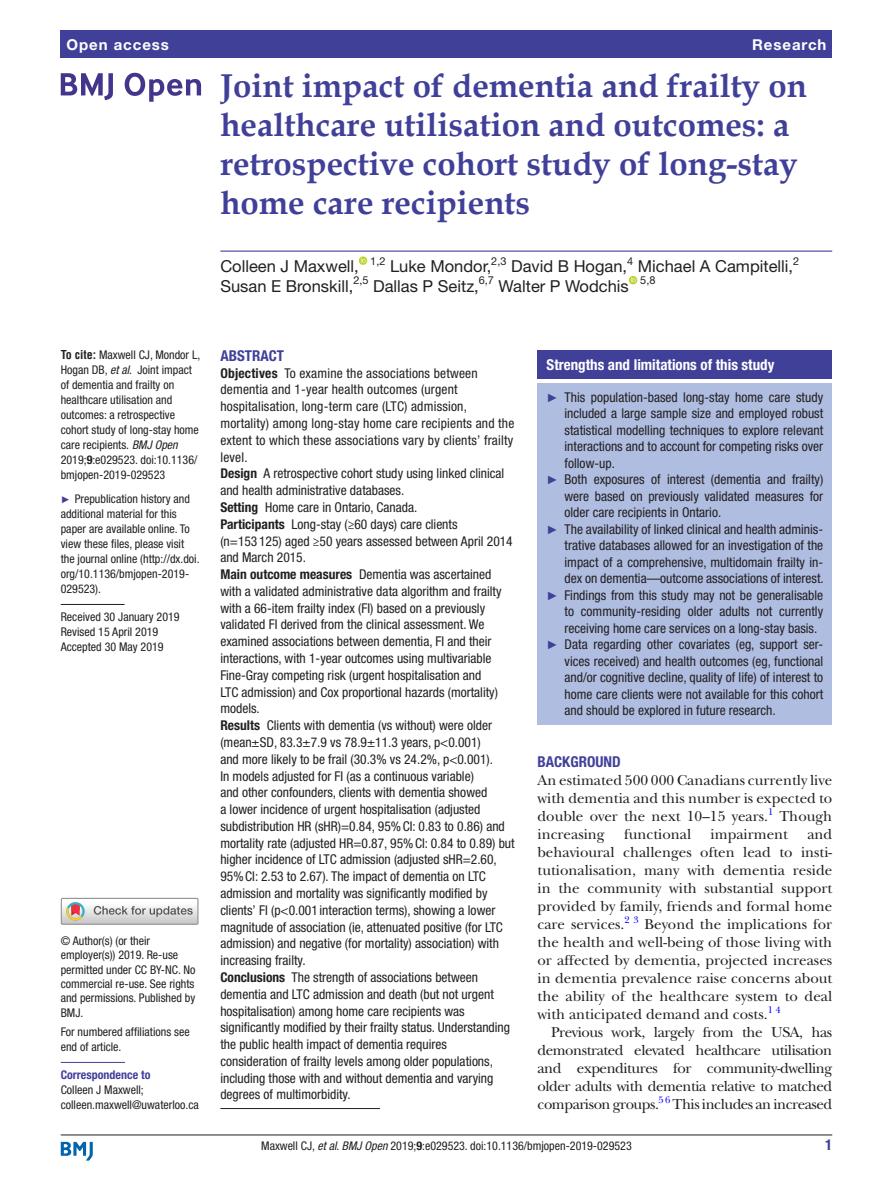
<style>
.page{position:relative;width:893px;height:1191px;background:#fff}
.page>*{position:absolute;margin:0;border:0;box-sizing:border-box;transform-origin:0 0}
.t1{font:700 33px/39px "Book Antiqua";color:#414099}
.t2{font:16.5px "Helvetica Neue LT Std";color:#231f20}
.t3{font:15px/18px "New Baskerville";color:#231f20;text-align:justify}
.t4{font:700 condensed 15px "Helvetica Neue LT Std";color:#fff}
.t5{font:15px "New Baskerville";letter-spacing:-.03em;color:#231f20}
.t6{font:700 condensed 15px "Helvetica Neue LT Std";color:#414099}
.t7{font:700 15px "Helvetica Neue LT Std";letter-spacing:.065em;color:#fff}
.t8{font:condensed 13.5px/16.8px "Helvetica Neue LT Std";color:#231f20}
.t9{font:condensed 12px/15px "Helvetica Neue LT Std";color:#231f20}
.t10{font:700 condensed 12px "Helvetica Neue LT Std";color:#414099}
.t11{font:10.95px "Helvetica Neue LT Std";color:#231f20}
.t12{font:9.9px "New Baskerville";color:#00f}
.s1{font-family:"Helvetica LT Std";font-weight:700}
.s2{font-style:italic}
.s3{font-weight:700}
.s4{font-family:"Arial";font-stretch:normal;font-size:9.75px;color:#414099}
.s5{font-family:"Arial";font-stretch:normal;font-size:12px;color:#414099}
</style>
<div class="page">
<hr style="left:61px;top:1134px;width:771px;height:1px;background:#231f20">
<svg style="left:61px;top:1141px;width:32px;height:19px"></svg>
<div style="left:61px;top:31px;width:771px;height:27px;background:#414099"></div>
<hr style="left:220px;top:250px;width:612px;height:2px;background:#414099">
<svg style="left:359px;top:256px;width:8px;height:9px"></svg>
<svg style="left:629px;top:276px;width:8px;height:8px"></svg>
<hr style="left:61px;top:604px;width:64px;height:1px;background:#231f20">
<hr style="left:61px;top:1062px;width:64px;height:1px;background:#414099">
<svg style="left:61px;top:73px;width:52px;height:27px"></svg>
<svg style="left:125px;top:73px;width:76px;height:29px"></svg>
<div style="left:61px;top:897px;width:138px;height:27px;border:1px solid #969090"></div>
<svg style="left:61px;top:898px;width:137px;height:26px"></svg>
<hr style="left:220px;top:1108px;width:160px;height:1px;background:#231f20">
<div style="left:538px;top:350px;width:294px;height:29px;background:#414099"></div>
<div style="left:538px;top:383px;width:294px;height:341px;background:#afbde1"></div>
<p class="t7" style="left:66px;top:35px;width:104px">Open access</p>
<p class="t7" style="left:752px;top:35px;width:76px">Research</p>
<h1 class="t1" style="left:220px;top:66px;width:588px">Joint impact of dementia and frailty on healthcare utilisation and outcomes: a retrospective cohort study of long-stay home care recipients</h1>
<p class="t2" style="left:220px;top:257px;width:140px">Colleen J Maxwell,</p>
<p class="t11" style="left:370px;top:254px;width:17px">1,2</p>
<p class="t2" style="left:390px;top:257px;width:103px">Luke Mondor,</p>
<p class="t11" style="left:491px;top:254px;width:17px">2,3</p>
<p class="t2" style="left:511px;top:257px;width:118px">David B Hogan,</p>
<p class="t11" style="left:627px;top:254px;width:8px">4</p>
<p class="t2" style="left:638px;top:257px;width:157px">Michael A Campitelli,</p>
<p class="t11" style="left:793px;top:254px;width:8px">2</p>
<p class="t2" style="left:220px;top:276px;width:134px">Susan E Bronskill,</p>
<p class="t11" style="left:353px;top:274px;width:17px">2,5</p>
<p class="t2" style="left:373px;top:276px;width:107px">Dallas P Seitz,</p>
<p class="t11" style="left:479px;top:274px;width:17px">6,7</p>
<p class="t2" style="left:499px;top:276px;width:132px">Walter P Wodchis</p>
<p class="t11" style="left:640px;top:274px;width:17px">5,8</p>
<p class="t9" style="left:61px;top:347px;width:141px"><span class="s1">To cite:</span> Maxwell CJ, Mondor L,<br>Hogan DB, <span class="s2">et al</span>. Joint impact of dementia and frailty on healthcare utilisation and outcomes: a retrospective cohort study of long-stay home care recipients. <span class="s2">BMJ Open<br></span>2019;<span class="s3">9</span>:e029523. doi:10.1136/ bmjopen-2019-029523</p>
<p class="t9" style="left:61px;top:491px;width:140px"><span class="s4">►</span> Prepublication history and additional material for this paper are available online. To view these files, please visit the journal online (http://dx.doi. org/10.1136/bmjopen-2019-<br>029523).</p>
<p class="t9" style="left:61px;top:609px;width:120px">Received 30 January 2019<br>Revised 15 April 2019<br>Accepted 30 May 2019</p>
<p class="t9" style="left:61px;top:933px;width:136px;line-height:14.4px">© Author(s) (or their employer(s)) 2019. Re-use permitted under CC BY-NC. No commercial re-use. See rights and permissions. Published by<br>BMJ.</p>
<p class="t9" style="left:61px;top:1024px;width:130px">For numbered affiliations see end of article.</p>
<p class="t10" style="left:61px;top:1067px;width:91px">Correspondence to</p>
<p class="t9" style="left:61px;top:1082px;width:140px">Colleen J Maxwell; colleen.maxwell@uwaterloo.ca</p>
<p class="t6" style="left:220px;top:346px;width:65px">Abstract</p>
<p class="t8" style="left:220px;top:364px;width:296px"><span class="s3">Objectives</span> To examine the associations between dementia and 1-year health outcomes (urgent hospitalisation, long-term care (LTC) admission, mortality) among long-stay home care recipients and the extent to which these associations vary by clients’ frailty level.<br><span class="s3">Design</span> A retrospective cohort study using linked clinical and health administrative databases.<br><span class="s3">Setting</span> Home care in Ontario, Canada.<br><span class="s3">Participants</span> Long-stay (≥60 days) care clients<br>(n=153 125) aged ≥50 years assessed between April 2014 and March 2015.<br><span class="s3">Main outcome measures</span> Dementia was ascertained with a validated administrative data algorithm and frailty with a 66-item frailty index (FI) based on a previously validated FI derived from the clinical assessment. We examined associations between dementia, FI and their interactions, with 1-year outcomes using multivariable Fine-Gray competing risk (urgent hospitalisation and<br>LTC admission) and Cox proportional hazards (mortality) models.<br><span class="s3">Results</span> Clients with dementia (vs without) were older (mean±SD, 83.3±7.9 vs 78.9±11.3 years, p&lt;0.001)<br>and more likely to be frail (30.3% vs 24.2%, p&lt;0.001).<br>In models adjusted for FI (as a continuous variable)<br>and other confounders, clients with dementia showed<br>a lower incidence of urgent hospitalisation (adjusted subdistribution HR (sHR)=0.84, 95%CI: 0.83 to 0.86) and mortality rate (adjusted HR=0.87, 95%CI: 0.84 to 0.89) but higher incidence of LTC admission (adjusted sHR=2.60, 95%CI: 2.53 to 2.67). The impact of dementia on LTC admission and mortality was significantly modified by clients’ FI (p&lt;0.001 interaction terms), showing a lower magnitude of association (ie, attenuated positive (for LTC admission) and negative (for mortality) association) with increasing frailty.<br><span class="s3">Conclusions</span> The strength of associations between dementia and LTC admission and death (but not urgent hospitalisation) among home care recipients was significantly modified by their frailty status. Understanding the public health impact of dementia requires consideration of frailty levels among older populations, including those with and without dementia and varying degrees of multimorbidity.</p>
<p class="t4" style="left:547px;top:355px;width:229px">Strengths and limitations of this study</p>
<p class="t8" style="left:547px;top:388px;width:278px"><span class="s5">►</span> This population-based long-stay home care study</p>
<p class="t8" style="left:565px;top:405px;width:260px">included a large sample size and employed robust</p>
<p class="t8" style="left:565px;top:421px;width:260px">statistical modelling techniques to explore relevant</p>
<p class="t8" style="left:565px;top:438px;width:260px">interactions and to account for competing risks over</p>
<p class="t8" style="left:565px;top:454px;width:52px">follow-up.</p>
<p class="t8" style="left:547px;top:471px;width:278px"><span class="s5">►</span> Both exposures of interest (dementia and frailty)</p>
<p class="t8" style="left:565px;top:487px;width:260px">were based on previously validated measures for</p>
<p class="t8" style="left:565px;top:504px;width:158px">older care recipients in Ontario.</p>
<p class="t8" style="left:547px;top:520px;width:278px"><span class="s5">►</span> The availability of linked clinical and health adminis-</p>
<p class="t8" style="left:565px;top:537px;width:260px">trative databases allowed for an investigation of the</p>
<p class="t8" style="left:565px;top:553px;width:260px">impact of a comprehensive, multidomain frailty in-</p>
<p class="t8" style="left:565px;top:570px;width:261px">dex on dementia—outcome associations of interest.</p>
<p class="t8" style="left:547px;top:586px;width:278px"><span class="s5">►</span> Findings from this study may not be generalisable</p>
<p class="t8" style="left:565px;top:603px;width:260px">to community-residing older adults not currently</p>
<p class="t8" style="left:565px;top:619px;width:254px">receiving home care services on a long-stay basis.</p>
<p class="t8" style="left:547px;top:636px;width:278px"><span class="s5">►</span> Data regarding other covariates (eg, support ser-</p>
<p class="t8" style="left:565px;top:652px;width:260px">vices received) and health outcomes (eg, functional</p>
<p class="t8" style="left:565px;top:669px;width:260px">and/or cognitive decline, quality of life) of interest to</p>
<p class="t8" style="left:565px;top:685px;width:260px">home care clients were not available for this cohort</p>
<p class="t8" style="left:565px;top:702px;width:213px">and should be explored in future research.</p>
<p class="t6" style="left:538px;top:753px;width:83px">Background</p>
<p class="t3" style="left:538px;top:771px;width:296px">An estimated 500 000 Canadians currently live with dementia and this number is expected to double over the next 10–15 years.</p>
<p class="t12" style="left:768px;top:805px;width:7px">1</p>
<p class="t3" style="left:779px;top:807px;width:54px">Though</p>
<p class="t3" style="left:538px;top:825px;width:296px;text-indent:270px">and behavioural challenges often lead to insti&shy;tutionalisation, many with dementia reside in the community with substantial support provided by family, friends and formal home care services.</p>
<p class="t3" style="left:538px;top:825px;width:69px">increasing</p>
<p class="t3" style="left:624px;top:825px;width:69px">functional</p>
<p class="t3" style="left:711px;top:825px;width:79px">impairment</p>
<p class="t12" style="left:624px;top:913px;width:16px">2 3</p>
<p class="t3" style="left:538px;top:915px;width:296px;text-indent:107px">Beyond the implications for the health and well-being of those living with or affected by dementia, projected increases in dementia prevalence raise concerns about the ability of the healthcare system to deal with anticipated demand and costs.<sup>1</sup> <sup>4</sup></p>
<p class="t3" style="left:538px;top:1023px;width:296px;text-indent:13px">Previous work, largely from the USA, has demonstrated elevated healthcare utilisation and expenditures for community-dwelling older adults with dementia relative to matched comparison groups.</p>
<p class="t12" style="left:658px;top:1093px;width:13px">5 6</p>
<p class="t5" style="left:673px;top:1095px;width:161px">This includes an increased</p>
<p class="t9" style="left:261px;top:1137px;width:372px">Maxwell CJ, <span class="s2">et al</span>. <span class="s2">BMJ Open</span> 2019;<span class="s3">9</span>:e029523. doi:10.1136/bmjopen-2019-029523</p>
<p class="t6" style="left:825px;top:1135px;width:9px">1</p>
</div>
